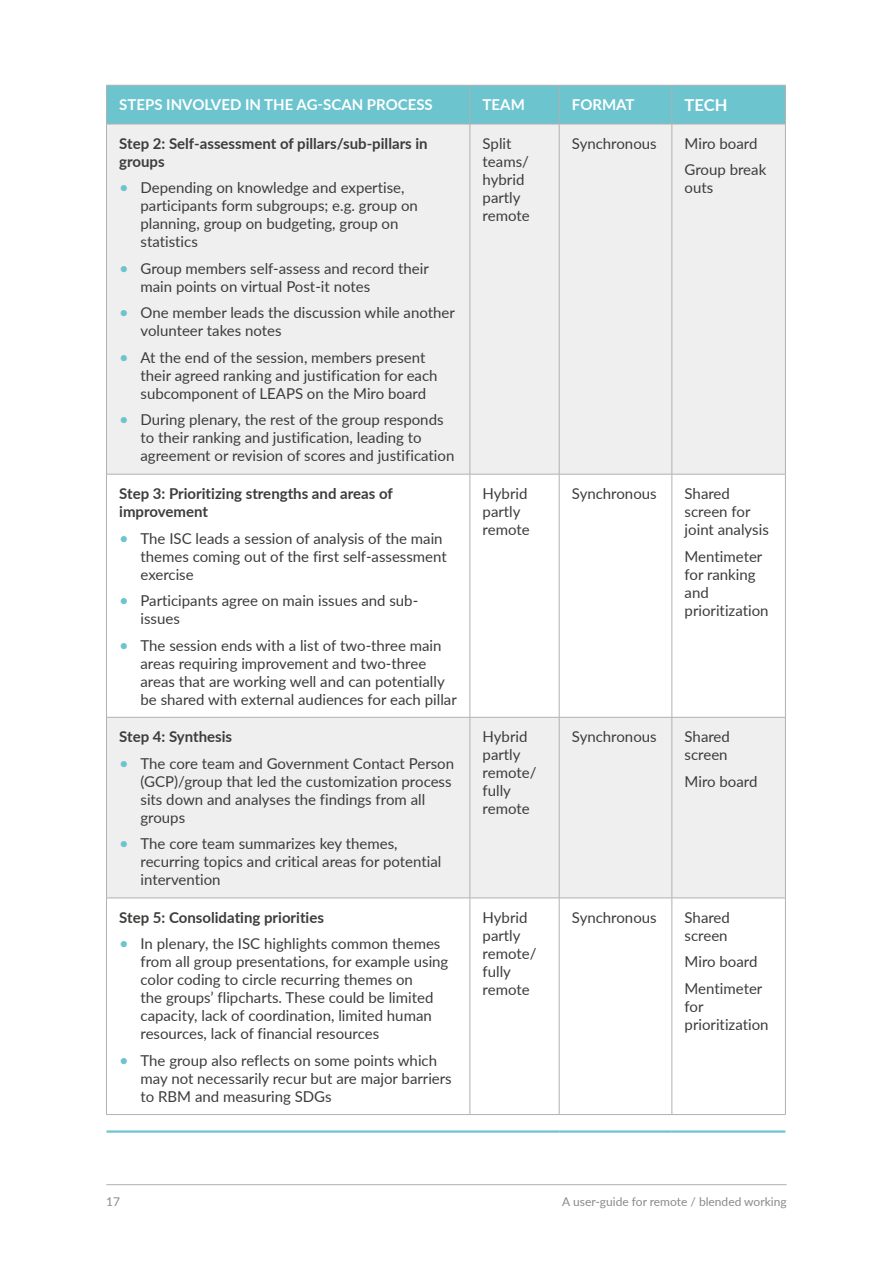
<style>
.page{position:relative;width:893px;height:1263px;background:#fff}
.page>*{position:absolute;margin:0;border:0;box-sizing:border-box;transform-origin:0 0}
.t1{font:700 16.5px "Lato";color:#fff}
.t2{font:15px/18px "Lato";color:#3c3c3b}
.t3{font:700 15px/18px "Lato";color:#3c3c3b}
.t4{font:700 15px "Lato";color:#fff}
.t5{font:12px "Lato";color:#8a8a89}
.s1{font-size:16.5px;color:#6cc4ce}
</style>
<div class="page">
<hr style="left:106px;top:1184px;width:681px;height:1px;background:#b1b1b1">
<div style="left:107px;top:86px;width:678px;height:38px;background:#6cc4ce"></div>
<div style="left:107px;top:125px;width:678px;height:349px;background:#efefef"></div>
<svg style="left:107px;top:475px;width:678px;height:639px"></svg>
<hr style="left:106px;top:85px;width:364px;height:1px;background:#b1b1b1">
<hr style="left:106px;top:85px;width:1px;height:39px;background:#b1b1b1">
<hr style="left:470px;top:85px;width:89px;height:1px;background:#b1b1b1">
<hr style="left:470px;top:85px;width:1px;height:39px;background:#b1b1b1">
<hr style="left:559px;top:85px;width:113px;height:1px;background:#b1b1b1">
<hr style="left:559px;top:85px;width:1px;height:39px;background:#b1b1b1">
<hr style="left:672px;top:85px;width:114px;height:1px;background:#b1b1b1">
<hr style="left:672px;top:85px;width:1px;height:39px;background:#b1b1b1">
<hr style="left:785px;top:85px;width:1px;height:39px;background:#b1b1b1">
<hr style="left:106px;top:124px;width:364px;height:1px;background:#b1b1b1">
<hr style="left:106px;top:124px;width:1px;height:350px;background:#b1b1b1">
<hr style="left:470px;top:124px;width:89px;height:1px;background:#b1b1b1">
<hr style="left:470px;top:124px;width:1px;height:350px;background:#b1b1b1">
<hr style="left:559px;top:124px;width:113px;height:1px;background:#b1b1b1">
<hr style="left:559px;top:124px;width:1px;height:350px;background:#b1b1b1">
<hr style="left:672px;top:124px;width:114px;height:1px;background:#b1b1b1">
<hr style="left:672px;top:124px;width:1px;height:350px;background:#b1b1b1">
<hr style="left:785px;top:124px;width:1px;height:350px;background:#b1b1b1">
<hr style="left:106px;top:474px;width:364px;height:1px;background:#b1b1b1">
<hr style="left:106px;top:474px;width:1px;height:243px;background:#b1b1b1">
<hr style="left:470px;top:474px;width:89px;height:1px;background:#b1b1b1">
<hr style="left:470px;top:474px;width:1px;height:243px;background:#b1b1b1">
<hr style="left:559px;top:474px;width:113px;height:1px;background:#b1b1b1">
<hr style="left:559px;top:474px;width:1px;height:243px;background:#b1b1b1">
<hr style="left:672px;top:474px;width:114px;height:1px;background:#b1b1b1">
<hr style="left:672px;top:474px;width:1px;height:243px;background:#b1b1b1">
<hr style="left:785px;top:474px;width:1px;height:243px;background:#b1b1b1">
<hr style="left:106px;top:717px;width:364px;height:1px;background:#b1b1b1">
<hr style="left:106px;top:717px;width:1px;height:181px;background:#b1b1b1">
<hr style="left:470px;top:717px;width:89px;height:1px;background:#b1b1b1">
<hr style="left:470px;top:717px;width:1px;height:181px;background:#b1b1b1">
<hr style="left:559px;top:717px;width:113px;height:1px;background:#b1b1b1">
<hr style="left:559px;top:717px;width:1px;height:181px;background:#b1b1b1">
<hr style="left:672px;top:717px;width:114px;height:1px;background:#b1b1b1">
<hr style="left:672px;top:717px;width:1px;height:181px;background:#b1b1b1">
<hr style="left:785px;top:717px;width:1px;height:181px;background:#b1b1b1">
<hr style="left:106px;top:898px;width:364px;height:1px;background:#b1b1b1">
<hr style="left:106px;top:898px;width:1px;height:216px;background:#b1b1b1">
<hr style="left:470px;top:898px;width:89px;height:1px;background:#b1b1b1">
<hr style="left:470px;top:898px;width:1px;height:216px;background:#b1b1b1">
<hr style="left:559px;top:898px;width:113px;height:1px;background:#b1b1b1">
<hr style="left:559px;top:898px;width:1px;height:216px;background:#b1b1b1">
<hr style="left:672px;top:898px;width:114px;height:1px;background:#b1b1b1">
<hr style="left:672px;top:898px;width:1px;height:216px;background:#b1b1b1">
<hr style="left:785px;top:898px;width:1px;height:216px;background:#b1b1b1">
<hr style="left:106px;top:1114px;width:364px;height:1px;background:#b1b1b1">
<hr style="left:470px;top:1114px;width:89px;height:1px;background:#b1b1b1">
<hr style="left:559px;top:1114px;width:113px;height:1px;background:#b1b1b1">
<hr style="left:672px;top:1114px;width:114px;height:1px;background:#b1b1b1">
<hr style="left:106px;top:1130px;width:364px;height:3px;background:#6cc4ce">
<hr style="left:470px;top:1130px;width:89px;height:3px;background:#6cc4ce">
<hr style="left:559px;top:1130px;width:113px;height:3px;background:#6cc4ce">
<hr style="left:672px;top:1130px;width:113px;height:3px;background:#6cc4ce">
<p class="t4" style="left:119px;top:94px;width:315px">STEPS INVOLVED IN THE AG-SCAN PROCESS</p>
<p class="t4" style="left:483px;top:94px;width:44px">TEAM</p>
<p class="t4" style="left:572px;top:94px;width:64px">FORMAT</p>
<p class="t1" style="left:685px;top:93px;width:44px">TECH</p>
<p class="t3" style="left:119px;top:134px;width:310px">Step 2: Self-assessment of pillars/sub-pillars in groups</p>
<p class="t2" style="left:141px;top:178px;width:279px;text-indent:-21px"><span class="s1">•</span> Depending on knowledge and expertise, participants form subgroups; e.g. group on planning, group on budgeting, group on statistics</p>
<p class="t2" style="left:141px;top:259px;width:290px;text-indent:-21px"><span class="s1">•</span> Group members self-assess and record their main points on virtual Post-it notes</p>
<p class="t2" style="left:141px;top:303px;width:316px;text-indent:-21px"><span class="s1">•</span> One member leads the discussion while another volunteer takes notes</p>
<p class="t2" style="left:141px;top:348px;width:299px;text-indent:-21px"><span class="s1">•</span> At the end of the session, members present their agreed ranking and justification for each subcomponent of LEAPS on the Miro board</p>
<p class="t2" style="left:141px;top:410px;width:315px;text-indent:-21px"><span class="s1">•</span> During plenary, the rest of the group responds to their ranking and justification, leading to agreement or revision of scores and justification</p>
<p class="t2" style="left:483px;top:134px;width:49px">Split teams/ hybrid partly remote</p>
<p class="t2" style="left:572px;top:134px;width:86px">Synchronous</p>
<p class="t2" style="left:685px;top:129px;width:83px;line-height:26.5px">Miro board<br>Group break</p>
<p class="t2" style="left:685px;top:178px;width:30px">outs</p>
<p class="t3" style="left:119px;top:484px;width:275px">Step 3: Prioritizing strengths and areas of improvement</p>
<p class="t2" style="left:141px;top:528px;width:308px;text-indent:-21px"><span class="s1">•</span> The ISC leads a session of analysis of the main themes coming out of the first self-assessment exercise</p>
<p class="t2" style="left:141px;top:591px;width:279px;text-indent:-21px"><span class="s1">•</span> Participants agree on main issues and sub&shy;issues</p>
<p class="t2" style="left:141px;top:635px;width:318px;text-indent:-21px"><span class="s1">•</span> The session ends with a list of two-three main areas requiring improvement and two-three areas that are working well and can potentially be shared with external audiences for each pillar</p>
<p class="t3" style="left:119px;top:727px;width:114px">Step 4: Synthesis</p>
<p class="t2" style="left:141px;top:753px;width:315px;text-indent:-21px"><span class="s1">•</span> The core team and Government Contact Person (GCP)/group that led the customization process sits down and analyses the findings from all groups</p>
<p class="t2" style="left:141px;top:834px;width:302px;text-indent:-21px"><span class="s1">•</span> The core team summarizes key themes, recurring topics and critical areas for potential intervention</p>
<p class="t3" style="left:119px;top:908px;width:206px">Step 5: Consolidating priorities</p>
<p class="t2" style="left:141px;top:934px;width:309px;text-indent:-21px"><span class="s1">•</span> In plenary, the ISC highlights common themes from all group presentations, for example using color coding to circle recurring themes on<br>the groups’ flipcharts. These could be limited capacity, lack of coordination, limited human resources, lack of financial resources</p>
<p class="t2" style="left:141px;top:1051px;width:313px;text-indent:-21px"><span class="s1">•</span> The group also reflects on some points which may not necessarily recur but are major barriers to RBM and measuring SDGs</p>
<p class="t2" style="left:483px;top:484px;width:49px">Hybrid partly remote</p>
<p class="t2" style="left:572px;top:484px;width:86px">Synchronous</p>
<p class="t2" style="left:685px;top:484px;width:86px">Shared screen for joint analysis</p>
<p class="t2" style="left:685px;top:546px;width:85px">Mentimeter for ranking and prioritization</p>
<p class="t2" style="left:483px;top:727px;width:55px">Hybrid partly remote/ fully remote</p>
<p class="t2" style="left:572px;top:727px;width:86px">Synchronous</p>
<p class="t2" style="left:685px;top:727px;width:47px">Shared screen</p>
<p class="t2" style="left:685px;top:771px;width:74px">Miro board</p>
<p class="t2" style="left:483px;top:908px;width:55px">Hybrid partly remote/ fully remote</p>
<p class="t2" style="left:572px;top:908px;width:86px">Synchronous</p>
<p class="t2" style="left:685px;top:908px;width:47px">Shared screen</p>
<p class="t2" style="left:685px;top:948px;width:79px;line-height:26.5px">Miro board<br>Mentimeter</p>
<p class="t2" style="left:685px;top:997px;width:85px">for prioritization</p>
<p class="t5" style="left:106px;top:1193px;width:15px">17</p>
<p class="t5" style="left:562px;top:1193px;width:226px">A user-guide for remote / blended working</p>
</div>
